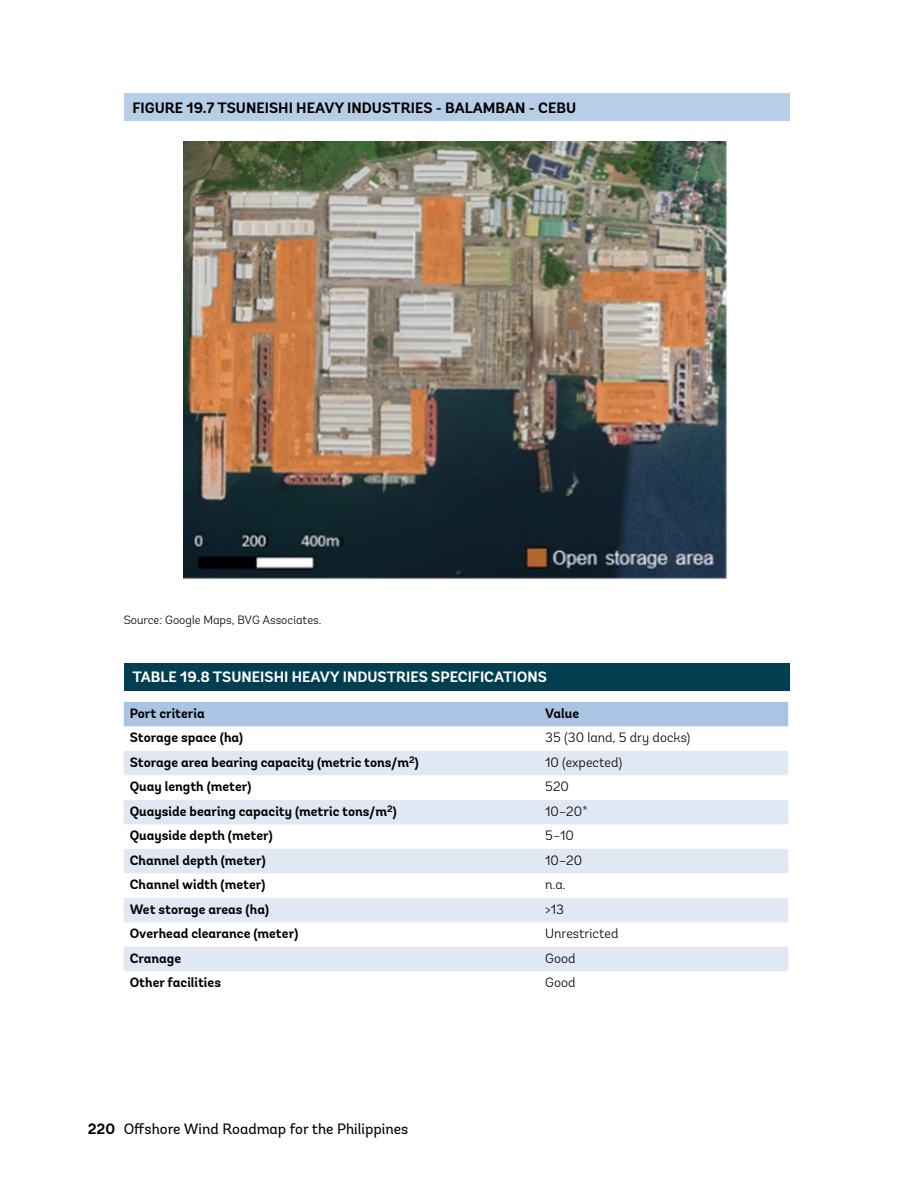
<style>
.page{position:relative;width:918px;height:1188px;background:#fff}
.page>*{position:absolute;margin:0;border:0;box-sizing:border-box;transform-origin:0 0}
.t1{font:700 15px "Andes";color:#000}
.t2{font:700 15px "Andes";color:#fff}
.t3{font:15px "Andes";color:#000}
.t4{font:700 13.5px "Andes";color:#000}
.t5{font:300 13.5px "Andes";color:#000}
.t6{font:300 12px "Andes";color:#000}
.s1{font-weight:700}
</style>
<div class="page">
<div style="left:124px;top:93px;width:666px;height:27px;background:#b7cde8"></div>
<div style="left:124px;top:663px;width:666px;height:27px;background:#003e50"></div>
<img style="left:184px;top:142px;width:543px;height:437px">
<div style="left:124px;top:702px;width:664px;height:24px;background:#aac5e3"></div>
<svg style="left:124px;top:751px;width:664px;height:220px;fill:#e0e8f4"></svg>
<p class="t1" style="left:132px;top:98px;width:445px">FIGURE 19.7 TSUNEISHI HEAVY INDUSTRIES - BALAMBAN - CEBU</p>
<p class="t6" style="left:124px;top:612px;width:198px">Source: Google Maps, BVG Associates.</p>
<p class="t2" style="left:132px;top:668px;width:416px">TABLE 19.8 TSUNEISHI HEAVY INDUSTRIES SPECIFICATIONS</p>
<p class="t4" style="left:130px;top:705px;width:77px">Port criteria</p>
<p class="t4" style="left:545px;top:705px;width:35px">Value</p>
<p class="t4" style="left:130px;top:729px;width:115px">Storage space (ha)</p>
<p class="t5" style="left:545px;top:730px;width:147px">35 (30 land, 5 dry docks)</p>
<p class="t4" style="left:130px;top:754px;width:291px">Storage area bearing capacity (metric tons/m<sup>2</sup>)</p>
<p class="t5" style="left:545px;top:754px;width:79px">10 (expected)</p>
<p class="t4" style="left:130px;top:778px;width:123px">Quay length (meter)</p>
<p class="t5" style="left:545px;top:779px;width:25px">520</p>
<p class="t4" style="left:130px;top:803px;width:269px">Quayside bearing capacity (metric tons/m<sup>2</sup>)</p>
<p class="t5" style="left:545px;top:803px;width:44px">10–20*</p>
<p class="t4" style="left:130px;top:827px;width:145px">Quayside depth (meter)</p>
<p class="t5" style="left:545px;top:828px;width:30px">5–10</p>
<p class="t4" style="left:130px;top:852px;width:137px">Channel depth (meter)</p>
<p class="t5" style="left:545px;top:852px;width:38px">10–20</p>
<p class="t4" style="left:130px;top:876px;width:137px">Channel width (meter)</p>
<p class="t5" style="left:545px;top:877px;width:20px">n.a.</p>
<p class="t4" style="left:130px;top:901px;width:141px">Wet storage areas (ha)</p>
<p class="t5" style="left:545px;top:901px;width:20px">&gt;13</p>
<p class="t4" style="left:130px;top:925px;width:170px">Overhead clearance (meter)</p>
<p class="t5" style="left:545px;top:926px;width:75px">Unrestricted</p>
<p class="t4" style="left:130px;top:950px;width:53px">Cranage</p>
<p class="t5" style="left:545px;top:950px;width:32px">Good</p>
<p class="t4" style="left:130px;top:974px;width:93px">Other facilities</p>
<p class="t5" style="left:545px;top:975px;width:32px">Good</p>
<p class="t3" style="left:88px;top:1120px;width:322px"><span class="s1">220</span> Offshore Wind Roadmap for the Philippines</p>
</div>
